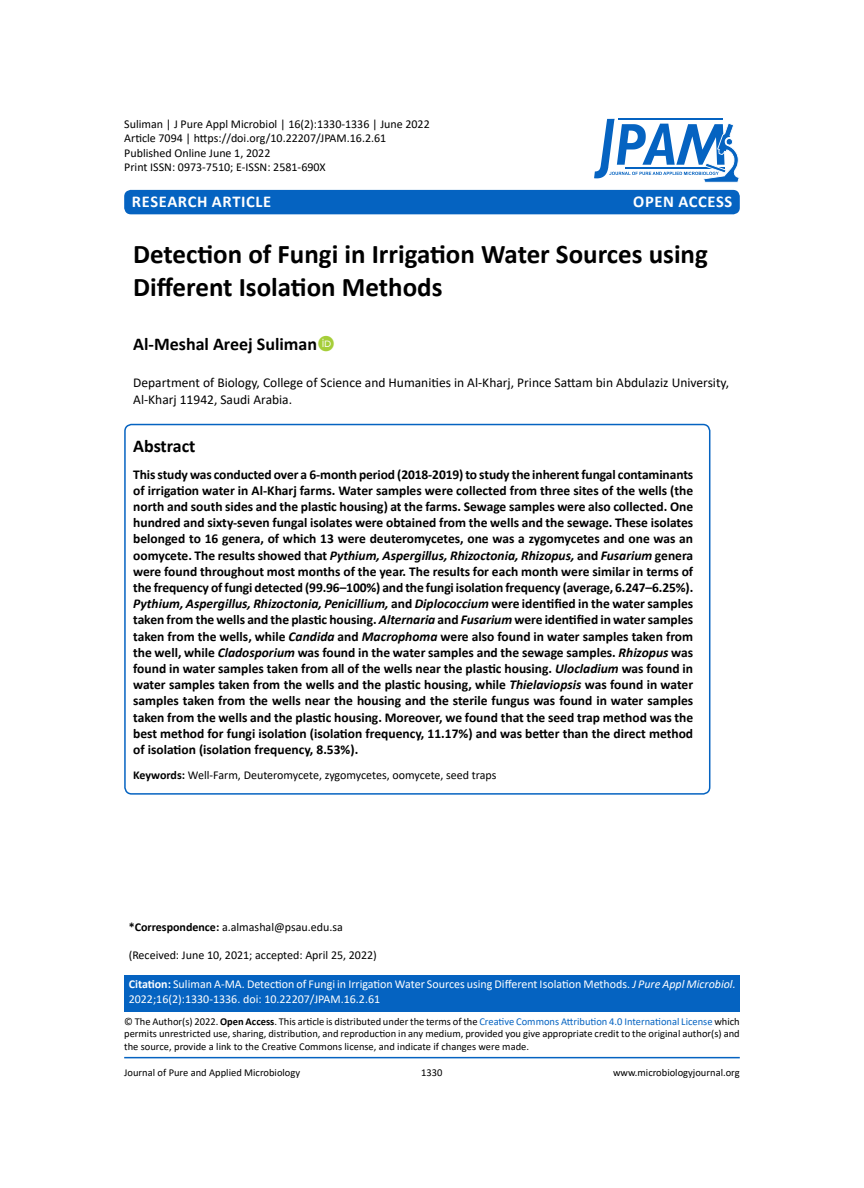
<style>
.page{position:relative;width:864px;height:1188px;background:#fff}
.page>*{position:absolute;margin:0;border:0;box-sizing:border-box;transform-origin:0 0}
.t1{font:700 27px/32.4px "Calibri";color:#000}
.t2{font:700 18px "Calibri";color:#000}
.t3{font:700 16.5px "Calibri";letter-spacing:.04em;color:#fff}
.t4{font:700 13.5px/16.2px "Calibri";color:#000;text-align:justify}
.t5{font:13.5px/16.2px "Calibri";color:#000}
.t6{font:12px/14.4px "Calibri";color:#000}
.t7{font:12px/14.4px "Calibri";color:#fff}
.t8{font:10.5px/12.6px "Calibri";color:#000;text-align:justify}
.s1{font-style:italic}
.s2{font-weight:700}
.s3{color:#0563c1}
</style>
<div class="page">
<div style="left:124px;top:975px;width:616px;height:37px;background:#0563c1"></div>
<hr style="left:124px;top:1057px;width:616px;height:1px;background:#0563c1">
<div style="left:124px;top:190px;width:616px;height:24px;background:#0563c1;border-radius:7px"></div>
<svg style="left:594px;top:119px;width:145px;height:64px"></svg>
<div style="left:124px;top:424px;width:586px;height:371px;border:2px solid #0563c1;border-radius:7px"></div>
<p class="t6" style="left:124px;top:116px;width:307px">Suliman | J Pure Appl Microbiol | 16(2):1330-1336 | June 2022<br>Article 7094 | https://doi.org/10.22207/JPAM.16.2.61<br>Published Online June 1, 2022<br>Print ISSN: 0973-7510; E-ISSN: 2581-690X</p>
<p class="t3" style="left:132px;top:189px;width:141px">Research Article</p>
<p class="t3" style="left:633px;top:189px;width:84px">OPEN ACCESS</p>
<h1 class="t1" style="left:133px;top:238px;width:576px">Detection of Fungi in Irrigation Water Sources using<br>Different Isolation Methods</h1>
<h2 class="t2" style="left:133px;top:331px;width:185px">Al-Meshal Areej Suliman</h2>
<p class="t5" style="left:133px;top:375px;width:597px">Department of Biology, College of Science and Humanities in Al-Kharj, Prince Sattam bin Abdulaziz University,<br>Al-Kharj 11942, Saudi Arabia.</p>
<h2 class="t2" style="left:133px;top:433px;width:64px">Abstract</h2>
<p class="t4" style="left:133px;top:466px;width:562px">This study was conducted over a 6-month period (2018-2019) to study the inherent fungal contaminants of irrigation water in Al-Kharj farms. Water samples were collected from three sites of the wells (the north and south sides and the plastic housing) at the farms. Sewage samples were also collected. One hundred and sixty-seven fungal isolates were obtained from the wells and the sewage. These isolates belonged to 16 genera, of which 13 were deuteromycetes, one was a zygomycetes and one was an oomycete. The results showed that <span class="s1">Pythium, Aspergillus, Rhizoctonia, Rhizopus,</span> and <span class="s1">Fusarium</span> genera were found throughout most months of the year. The results for each month were similar in terms of the frequency of fungi detected (99.96–100%) and the fungi isolation frequency (average, 6.247–6.25%).<br><span class="s1">Pythium, Aspergillus, Rhizoctonia, Penicillium,</span> and <span class="s1">Diplococcium</span> were identified in the water samples taken from the wells and the plastic housing. <span class="s1">Alternaria</span> and <span class="s1">Fusarium</span> were identified in water samples taken from the wells, while <span class="s1">Candida</span> and <span class="s1">Macrophoma</span> were also found in water samples taken from the well, while <span class="s1">Cladosporium</span> was found in the water samples and the sewage samples. <span class="s1">Rhizopus</span> was found in water samples taken from all of the wells near the plastic housing. <span class="s1">Ulocladium</span> was found in water samples taken from the wells and the plastic housing, while <span class="s1">Thielaviopsis</span> was found in water samples taken from the wells near the housing and the sterile fungus was found in water samples taken from the wells and the plastic housing. Moreover, we found that the seed trap method was the best method for fungi isolation (isolation frequency, 11.17%) and was better than the direct method of isolation (isolation frequency, 8.53%).</p>
<p class="t6" style="left:133px;top:767px;width:365px"><span class="s2">Keywords:</span> Well-Farm, Deuteromycete, zygomycetes, oomycete, seed traps</p>
<p class="t6" style="left:129px;top:919px;width:216px"><span class="s2">*Correspondence:</span> a.almashal@psau.edu.sa</p>
<p class="t6" style="left:129px;top:948px;width:250px">(Received: June 10, 2021; accepted: April 25, 2022)</p>
<p class="t7" style="left:129px;top:977px;width:608px"><span class="s2">Citation:</span> Suliman A-MA. Detection of Fungi in Irrigation Water Sources using Different Isolation Methods. <span class="s1">J Pure Appl Microbiol.<br></span>2022;16(2):1330-1336. doi: 10.22207/JPAM.16.2.61</p>
<p class="t8" style="left:124px;top:1015px;width:617px">© The Author(s) 2022. <span class="s2">Open Access</span>. This article is distributed under the terms of the <span class="s3">Creative Commons Attribution 4.0 International License</span> which permits unrestricted use, sharing, distribution, and reproduction in any medium, provided you give appropriate credit to the original author(s) and the source, provide a link to the Creative Commons license, and indicate if changes were made.</p>
<p class="t8" style="left:124px;top:1066px;width:177px">Journal of Pure and Applied Microbiology</p>
<p class="t8" style="left:421px;top:1066px;width:23px">1330</p>
<p class="t8" style="left:613px;top:1066px;width:128px">www.microbiologyjournal.org</p>
</div>
